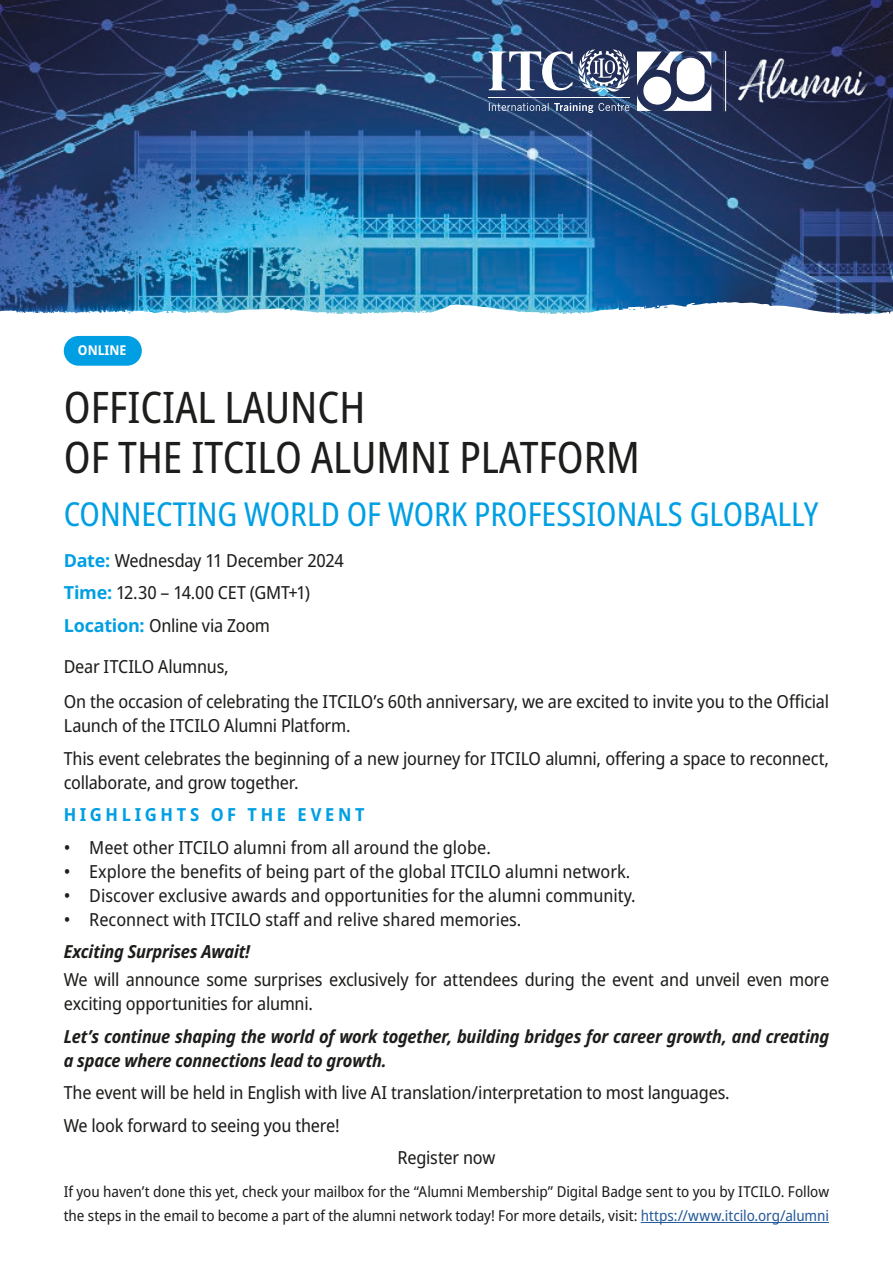
<style>
.page{position:relative;width:893px;height:1263px;background:#fff}
.page>*{position:absolute;margin:0;border:0;box-sizing:border-box;transform-origin:0 0}
.t1{font:condensed 43.5px/49.5px "Noto Sans";color:#1d1d1b}
.t2{font:condensed 33px "Noto Sans";color:#009fe3}
.t3{font:semi-condensed 18px/32.5px "Noto Sans";letter-spacing:-.01em;color:#1d1d1b}
.t4{font:italic 700 semi-condensed 18px/24px "Noto Sans";letter-spacing:-.01em;color:#1d1d1b}
.t5{font:700 semi-condensed 18px "Noto Sans";letter-spacing:.205em;color:#009fe3}
.t6{font:semi-condensed 15px/24px "Noto Sans";letter-spacing:-.005em;color:#1d1d1b}
.t7{font:700 semi-condensed 13.5px "Noto Sans";color:#fff}
.s1{font-weight:700;font-stretch:normal;color:#009fe3}
.s2{color:#275b9c}
</style>
<div class="page">
<img style="left:0;top:0;width:893px;height:302px">
<svg style="left:0;top:302px;width:893px;height:64px"></svg>
<div style="left:64px;top:336px;width:78px;height:30px;background:#009fe3;border-radius:15px"></div>
<svg style="left:637px;top:52px;width:74px;height:59px"></svg>
<hr style="left:489px;top:97px;width:141px;height:1px;background:#fff">
<svg style="left:489px;top:103px;width:140px;height:10px"></svg>
<svg style="left:489px;top:49px;width:142px;height:43px"></svg>
<img style="left:718px;top:44px;width:154px;height:74px">
<hr style="left:725px;top:51px;width:1px;height:60px;background:#fff">
<hr style="left:641px;top:1222px;width:188px;height:1px;background:#275b9c">
<p class="t7" style="left:78px;top:340px;width:50px">ONLINE</p>
<h1 class="t1" style="left:64px;top:384px;width:577px">OFFICIAL LAUNCH<br>OF THE ITCILO ALUMNI PLATFORM</h1>
<h2 class="t2" style="left:64px;top:491px;width:756px">CONNECTING WORLD OF WORK PROFESSIONALS GLOBALLY</h2>
<p class="t3" style="left:64px;top:545px;width:281px"><span class="s1">Date:</span> Wednesday 11 December 2024<br><span class="s1">Time:</span> 12.30 – 14.00 CET (GMT+1)<br><span class="s1">Location:</span> Online via Zoom</p>
<p class="t3" style="left:64px;top:649px;width:767px;line-height:35.2px">Dear ITCILO Alumnus,<br>On the occasion of celebrating the ITCILO’s 60th anniversary, we are excited to invite you to the Official</p>
<p class="t3" style="left:64px;top:710px;width:767px">Launch of the ITCILO Alumni Platform.<br>This event celebrates the beginning of a new journey for ITCILO alumni, offering a space to reconnect,</p>
<p class="t3" style="left:64px;top:766px;width:236px">collaborate, and grow together.</p>
<p class="t5" style="left:64px;top:802px;width:302px">HIGHLIGHTS OF THE EVENT</p>
<p class="t3" style="left:64px;top:831px;width:429px">• Meet other ITCILO alumni from all around the globe.</p>
<p class="t3" style="left:64px;top:855px;width:568px">• Explore the benefits of being part of the global ITCILO alumni network.</p>
<p class="t3" style="left:64px;top:879px;width:574px">• Discover exclusive awards and opportunities for the alumni community.</p>
<p class="t3" style="left:64px;top:903px;width:459px">• Reconnect with ITCILO staff and relive shared memories.</p>
<p class="t4" style="left:64px;top:940px;width:196px">Exciting Surprises Await! </p>
<p class="t3" style="left:64px;top:968px;width:767px;line-height:24px">We will announce some surprises exclusively for attendees during the event and unveil even more exciting opportunities for alumni.</p>
<p class="t4" style="left:64px;top:1025px;width:767px">Let’s continue shaping the world of work together, building bridges for career growth, and creating a space where connections lead to growth.</p>
<p class="t3" style="left:64px;top:1077px;width:668px">The event will be held in English with live AI translation/interpretation to most languages.</p>
<p class="t3" style="left:64px;top:1109px;width:278px">We look forward to seeing you there!</p>
<p class="t3" style="left:397px;top:1142px;width:99px">Register now</p>
<p class="t6" style="left:64px;top:1180px;width:767px">If you haven’t done this yet, check your mailbox for the “Alumni Membership” Digital Badge sent to you by ITCILO. Follow the steps in the email to become a part of the alumni network today! For more details, visit: <span class="s2">https://www.itcilo.org/alumni</span></p>
</div>
